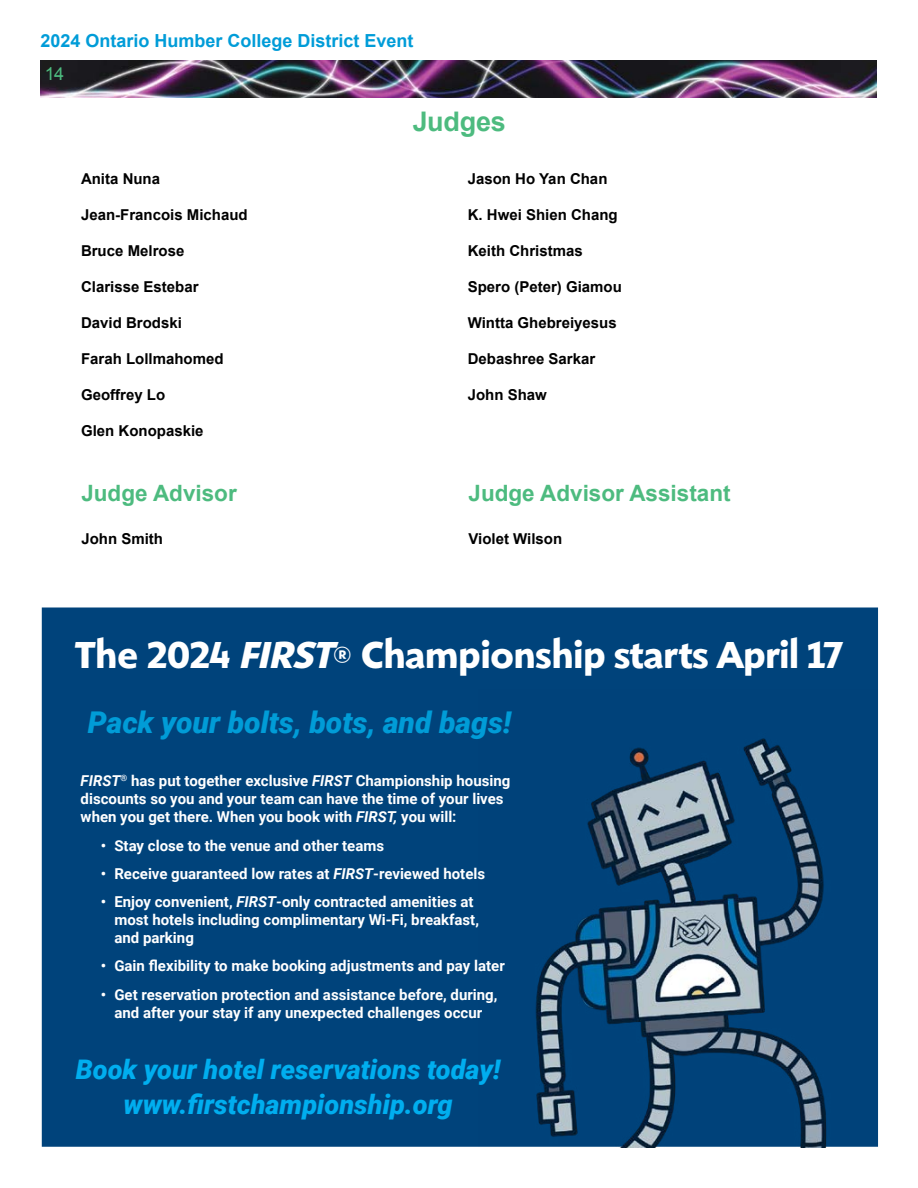
<style>
.page{position:relative;width:918px;height:1188px;background:#fff}
.page>*{position:absolute;margin:0;border:0;box-sizing:border-box;transform-origin:0 0}
.t1{font:700 39px "Shinn RR";color:#fff}
.t2{font:italic 900 30px "Roboto";color:#009cd7}
.t3{font:italic 900 27px/34.5px "Roboto";color:#00aeef;text-align:center}
.t4{font:700 27px "Arial";letter-spacing:-.01em;color:#4dbb7f}
.Judge_Advisor{font:700 22.5px "Arial";color:#4dbb7f}
.t5{font:700 18px "Arial";color:#009cd8}
.t6{font:18px "Arial";color:#4dbb7f}
.t7{font:700 15px/18px "Roboto";color:#fff}
.Judge_name{font:700 15px "Arial";color:#000}
.s1{font-style:italic}
.s2{font-size:31.5px}
</style>
<div class="page">
<img style="left:41px;top:60px;width:836px;height:37px">
<div style="left:46px;top:612px;width:828px;height:530px;background:#00437b"></div>
<div style="left:42px;top:608px;width:836px;height:539px;border:9px solid #00437b"></div>
<img style="left:478px;top:690px;width:400px;height:458px">
<p class="t5" style="left:40px;top:29px;width:375px">2024 Ontario Humber College District Event</p>
<p class="t6" style="left:45px;top:61px;width:21px">14</p>
<p class="Judge_name" style="left:81px;top:168px;width:81px">Anita Nuna</p>
<p class="Judge_name" style="left:81px;top:204px;width:168px">Jean-Francois Michaud</p>
<p class="Judge_name" style="left:81px;top:240px;width:105px">Bruce Melrose</p>
<p class="Judge_name" style="left:81px;top:276px;width:119px">Clarisse Estebar</p>
<p class="Judge_name" style="left:81px;top:312px;width:102px">David Brodski</p>
<p class="Judge_name" style="left:81px;top:348px;width:144px">Farah Lollmahomed</p>
<p class="Judge_name" style="left:81px;top:384px;width:86px">Geoffrey Lo</p>
<p class="Judge_name" style="left:81px;top:420px;width:124px">Glen Konopaskie</p>
<p class="Judge_Advisor" style="left:81px;top:478px;width:157px">Judge Advisor</p>
<p class="Judge_name" style="left:81px;top:529px;width:83px">John Smith</p>
<p class="t4" style="left:413px;top:104px;width:95px">Judges</p>
<p class="Judge_name" style="left:468px;top:168px;width:141px">Jason Ho Yan Chan</p>
<p class="Judge_name" style="left:468px;top:204px;width:152px">K. Hwei Shien Chang</p>
<p class="Judge_name" style="left:468px;top:240px;width:117px">Keith Christmas</p>
<p class="Judge_name" style="left:468px;top:276px;width:156px">Spero (Peter) Giamou</p>
<p class="Judge_name" style="left:468px;top:312px;width:151px">Wintta Ghebreiyesus</p>
<p class="Judge_name" style="left:468px;top:348px;width:129px">Debashree Sarkar</p>
<p class="Judge_name" style="left:468px;top:384px;width:81px">John Shaw</p>
<p class="Judge_Advisor" style="left:469px;top:478px;width:264px">Judge Advisor Assistant</p>
<p class="Judge_name" style="left:469px;top:529px;width:95px">Violet Wilson</p>
<p class="t1" style="left:76px;top:631px;width:769px">The 2024 <span class="s1">FIRST</span><span class="s2">®</span> Championship starts April 17</p>
<p class="t2" style="left:88px;top:701px;width:425px">Pack your bolts, bots, and bags!</p>
<p class="t7" style="left:81px;top:772px;width:431px"><span class="s1">FIRST</span><sup>®</sup> has put together exclusive <span class="s1">FIRST</span> Championship housing discounts so you and your team can have the time of your lives when you get there. When you book with <span class="s1">FIRST,</span> you will:</p>
<p class="t7" style="left:101px;top:836px;width:285px">• Stay close to the venue and other teams</p>
<p class="t7" style="left:101px;top:864px;width:386px">• Receive guaranteed low rates at <span class="s1">FIRST</span>-reviewed hotels</p>
<p class="t7" style="left:114px;top:892px;width:366px;text-indent:-14px">• Enjoy convenient, <span class="s1">FIRST</span>-only contracted amenities at most hotels including complimentary Wi-Fi, breakfast, and parking</p>
<p class="t7" style="left:101px;top:957px;width:405px">• Gain flexibility to make booking adjustments and pay later</p>
<p class="t7" style="left:101px;top:985px;width:398px;text-align:center">• Get reservation protection and assistance before, during, and after your stay if any unexpected challenges occur</p>
<p class="t3" style="left:76px;top:1051px;width:426px">Book your hotel reservations today! www.firstchampionship.org</p>
</div>
